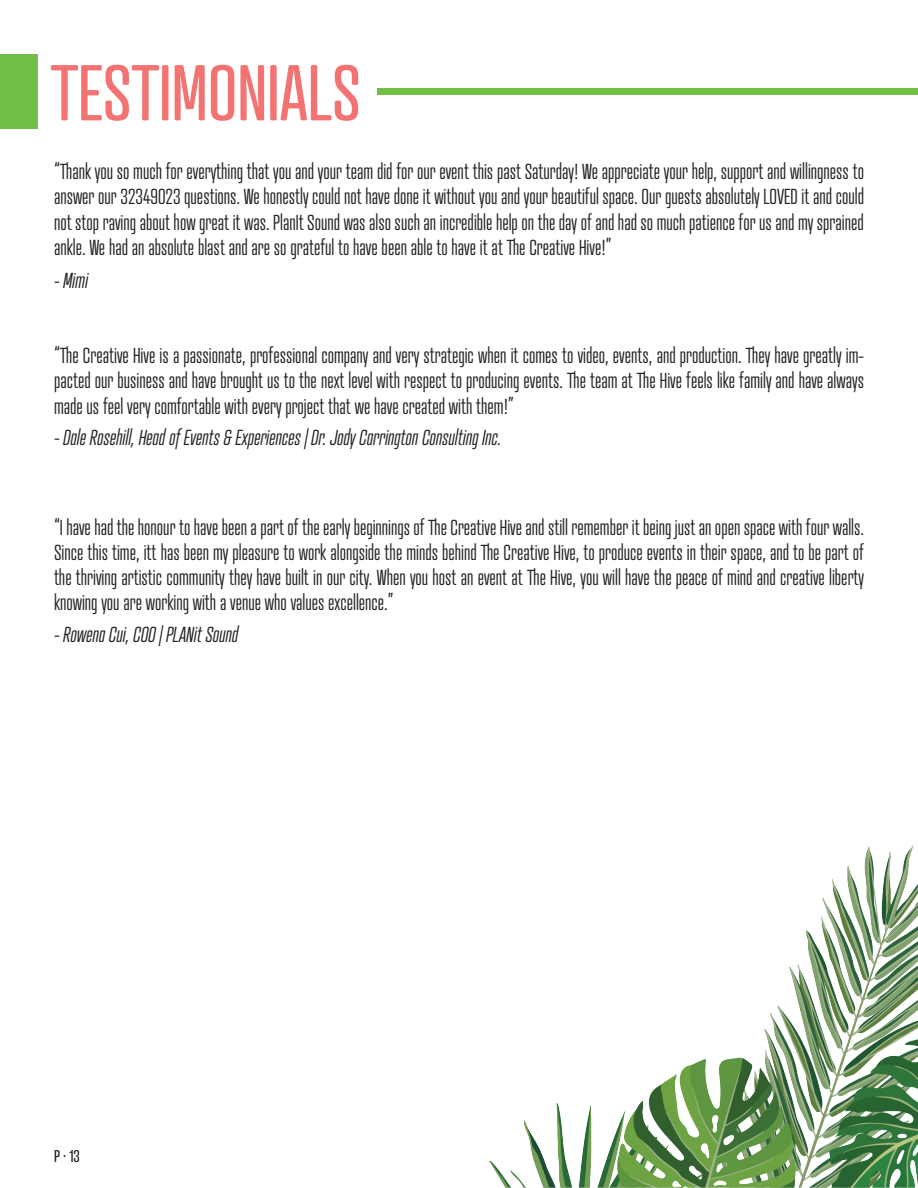
<style>
.page{position:relative;width:918px;height:1188px;background:#fff}
.page>*{position:absolute;margin:0;border:0;box-sizing:border-box;transform-origin:0 0}
.t1{font:76.35px "Atrament";color:#f27371}
.t2{font:300 21px/25.2px "Atrament";color:#231f20;text-align:justify}
.t3{font:italic 300 21px "Atrament";color:#231f20}
.t4{font:16.5px "Atrament";color:#231f20}
</style>
<div class="page">
<div style="left:378px;top:88px;width:540px;height:6px;background:#71be44"></div>
<img style="left:489px;top:845px;width:429px;height:343px">
<div style="left:0;top:54px;width:38px;height:75px;background:#71be44"></div>
<p class="t1" style="left:51px;top:46px;width:312px">TESTIMONIALS</p>
<p class="t2" style="left:54px;top:158px;width:812px">“Thank you so much for everything that you and your team did for our event this past Saturday! We appreciate your help, support and willingness to answer our 32349023 questions. We honestly could not have done it without you and your beautiful space. Our guests absolutely LOVED it and could not stop raving about how great it was. PlanIt Sound was also such an incredible help on the day of and had so much patience for us and my sprained ankle. We had an absolute blast and are so grateful to have been able to have it at The Creative Hive!”</p>
<p class="t3" style="left:54px;top:267px;width:35px">- Mimi</p>
<p class="t2" style="left:54px;top:343px;width:812px">“The Creative Hive is a passionate, professional company and very strategic when it comes to video, events, and production. They have greatly im&shy;pacted our business and have brought us to the next level with respect to producing events. The team at The Hive feels like family and have always made us feel very comfortable with every project that we have created with them!”</p>
<p class="t3" style="left:54px;top:425px;width:449px">- Dale Rosehill, Head of Events &amp; Experiences | Dr. Jody Carrington Consulting Inc.</p>
<p class="t2" style="left:54px;top:514px;width:812px">“I have had the honour to have been a part of the early beginnings of The Creative Hive and still remember it being just an open space with four walls.<br>Since this time, itt has been my pleasure to work alongside the minds behind The Creative Hive, to produce events in their space, and to be part of the thriving artistic community they have built in our city. When you host an event at The Hive, you will have the peace of mind and creative liberty knowing you are working with a venue who values excellence.”</p>
<p class="t3" style="left:54px;top:622px;width:186px">- Rowena Cui, COO | PLANit Sound</p>
<p class="t4" style="left:54px;top:1146px;width:27px">P · 13</p>
</div>
